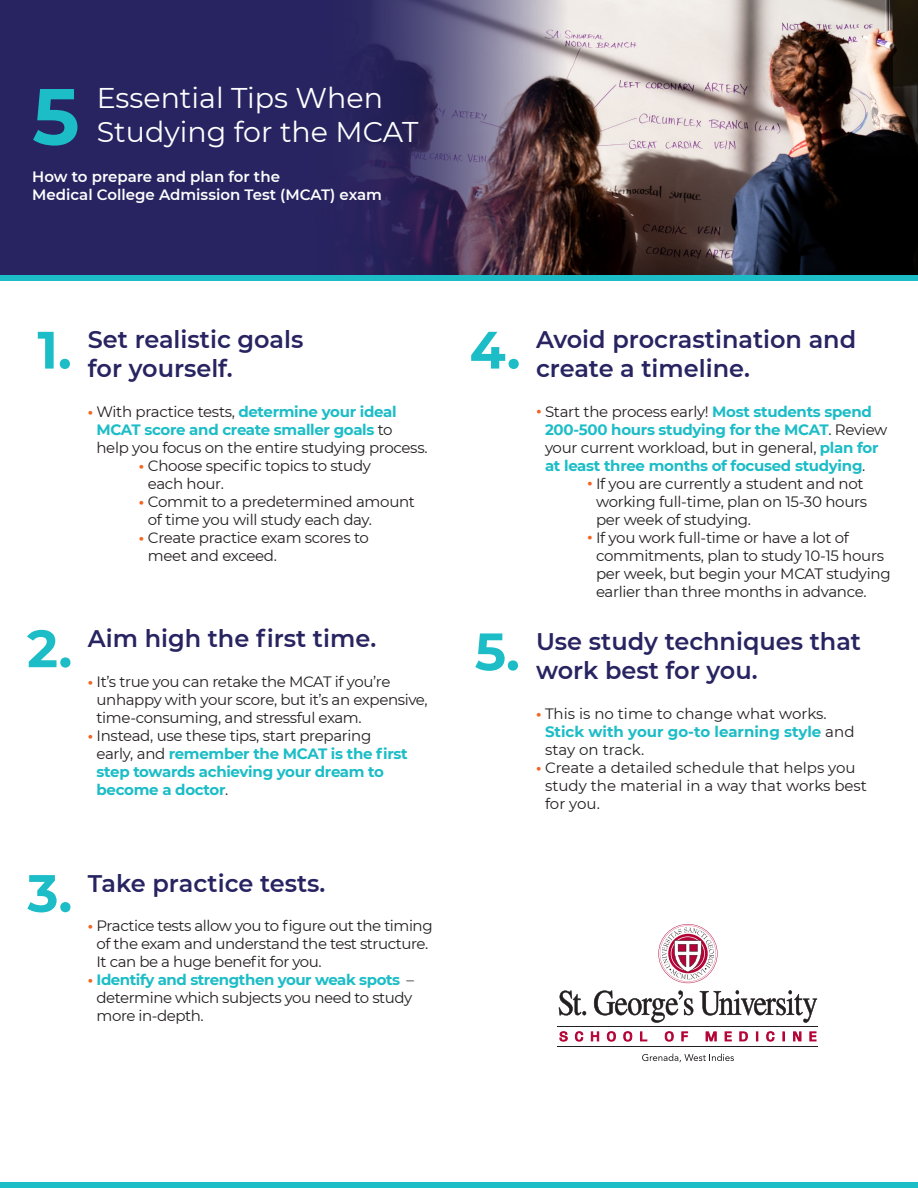
<style>
.page{position:relative;width:918px;height:1188px;background:#fff}
.page>*{position:absolute;margin:0;border:0;box-sizing:border-box;transform-origin:0 0}
.t1{font:700 79.5px "Montserrat";color:#1cbdc7}
.t2{font:700 52.5px "Montserrat";color:#1cbdc7}
.t3{font:28.5px/34.2px "Montserrat";color:#fff}
.t4{font:600 24px/28.8px "Montserrat";color:#272461}
.t5{font:15px/18px "Montserrat";letter-spacing:-.02em;color:#231f20}
.t6{font:700 15px/18px "Montserrat";letter-spacing:-.02em;color:#1cbdc7}
.t7{font:15px/18px "Montserrat";color:#231f20}
.t8{font:600 15px/18px "Montserrat";color:#fff}
.s1{font-weight:700;color:#f36421}
.s2{font-weight:700;color:#1cbdc7}
.s3{color:#f36421}
.s4{font-weight:400;color:#231f20}
</style>
<div class="page">
<div style="left:0;top:0;width:918px;height:275px;background:#272461"></div>
<img style="left:361px;top:0;width:557px;height:275px">
<div style="left:0;top:275px;width:918px;height:5px;background:#1cbdc7"></div>
<div style="left:0;top:1183px;width:918px;height:5px;background:#1cbdc7"></div>
<svg style="left:658px;top:924px;width:60px;height:59px"></svg>
<svg style="left:559px;top:990px;width:27px;height:26px"></svg>
<svg style="left:594px;top:990px;width:99px;height:33px"></svg>
<svg style="left:700px;top:990px;width:117px;height:33px"></svg>
<hr style="left:558px;top:1027px;width:260px;height:1px;background:#231f20">
<hr style="left:558px;top:1046px;width:260px;height:1px;background:#231f20">
<svg style="left:559px;top:1031px;width:9px;height:11px"></svg>
<svg style="left:575px;top:1031px;width:8px;height:11px"></svg>
<svg style="left:591px;top:1031px;width:8px;height:10px"></svg>
<svg style="left:607px;top:1031px;width:9px;height:11px"></svg>
<svg style="left:623px;top:1031px;width:9px;height:11px"></svg>
<svg style="left:640px;top:1031px;width:7px;height:10px"></svg>
<svg style="left:665px;top:1031px;width:9px;height:11px"></svg>
<svg style="left:681px;top:1031px;width:7px;height:10px"></svg>
<svg style="left:706px;top:1031px;width:11px;height:10px"></svg>
<svg style="left:725px;top:1031px;width:7px;height:10px"></svg>
<svg style="left:739px;top:1031px;width:9px;height:10px"></svg>
<svg style="left:756px;top:1031px;width:2px;height:10px"></svg>
<svg style="left:766px;top:1031px;width:9px;height:11px"></svg>
<svg style="left:782px;top:1031px;width:3px;height:10px"></svg>
<svg style="left:793px;top:1031px;width:9px;height:10px"></svg>
<svg style="left:809px;top:1031px;width:8px;height:10px"></svg>
<svg style="left:642px;top:1054px;width:92px;height:8px"></svg>
<p class="t3" style="left:97px;top:79px;width:323px">Essential Tips When<br>Studying for the MCAT</p>
<p class="t8" style="left:32px;top:167px;width:351px">How to prepare and plan for the<br>Medical College Admission Test (MCAT) exam</p>
<p class="t1" style="left:32px;top:59px;width:49px">5</p>
<p class="t2" style="left:37px;top:312px;width:36px">1.</p>
<p class="t4" style="left:88px;top:325px;width:217px">Set realistic goals for yourself.</p>
<p class="t5" style="left:96px;top:402px;width:333px;text-indent:-9px"><span class="s1">•</span> With practice tests, <span class="s2">determine your ideal<br>MCAT score and create smaller goals</span> to help you focus on the entire studying process.</p>
<p class="t5" style="left:148px;top:456px;width:225px;text-indent:-9px"><span class="s1">•</span> Choose specific topics to study each hour.</p>
<p class="t5" style="left:148px;top:492px;width:269px;text-indent:-9px"><span class="s1">•</span> Commit to a predetermined amount of time you will study each day.</p>
<p class="t5" style="left:148px;top:528px;width:223px;text-indent:-9px"><span class="s1">•</span> Create practice exam scores to meet and exceed.</p>
<p class="t2" style="left:470px;top:312px;width:52px">4.</p>
<p class="t4" style="left:536px;top:325px;width:322px">Avoid procrastination and create a timeline.</p>
<p class="t6" style="left:545px;top:402px;width:344px;text-indent:-9px"><span class="s3">•</span> <span class="s4">Start the process early!</span> Most students spend 200-500 hours studying for the MCAT<span class="s4">. Review your current workload, but in general,</span> plan for at least three months of focused studying<span class="s4">.</span></p>
<p class="t5" style="left:596px;top:474px;width:273px;text-indent:-9px"><span class="s1">•</span> If you are currently a student and not working full-time, plan on 15-30 hours per week of studying.</p>
<p class="t5" style="left:596px;top:528px;width:296px;text-indent:-9px"><span class="s1">•</span> If you work full-time or have a lot of commitments, plan to study 10-15 hours per week, but begin your MCAT studying earlier than three months in advance.</p>
<p class="t2" style="left:27px;top:611px;width:47px">2.</p>
<p class="t4" style="left:88px;top:623px;width:290px">Aim high the first time.</p>
<p class="t5" style="left:97px;top:672px;width:333px;text-indent:-9px"><span class="s1">•</span> It’s true you can retake the MCAT if you’re unhappy with your score, but it’s an expensive, time-consuming, and stressful exam.</p>
<p class="t6" style="left:97px;top:726px;width:313px;text-indent:-9px"><span class="s3">•</span> <span class="s4">Instead, use these tips, start preparing early, and</span> remember the MCAT is the first step towards achieving your dream to become a doctor<span class="s4">.</span></p>
<p class="t2" style="left:475px;top:614px;width:46px">5.</p>
<p class="t4" style="left:536px;top:626px;width:327px">Use study techniques that work best for you.</p>
<p class="t7" style="left:545px;top:704px;width:311px;text-indent:-9px"><span class="s1">•</span> This is no time to change what works.<br><span class="s2">Stick with your go-to learning style</span> and stay on track.</p>
<p class="t7" style="left:545px;top:758px;width:324px;text-indent:-9px"><span class="s1">•</span> Create a detailed schedule that helps you study the material in a way that works best for you.</p>
<p class="t2" style="left:27px;top:855px;width:46px">3.</p>
<p class="t4" style="left:88px;top:868px;width:239px">Take practice tests.</p>
<p class="t5" style="left:97px;top:916px;width:338px;text-indent:-9px"><span class="s1">•</span> Practice tests allow you to figure out the timing of the exam and understand the test structure.<br>It can be a huge benefit for you.</p>
<p class="t5" style="left:97px;top:970px;width:319px;text-align:justify;text-indent:-9px"><span class="s1">•</span> <span class="s2">Identify and strengthen your weak spots</span> – determine which subjects you need to study more in-depth.</p>
</div>
